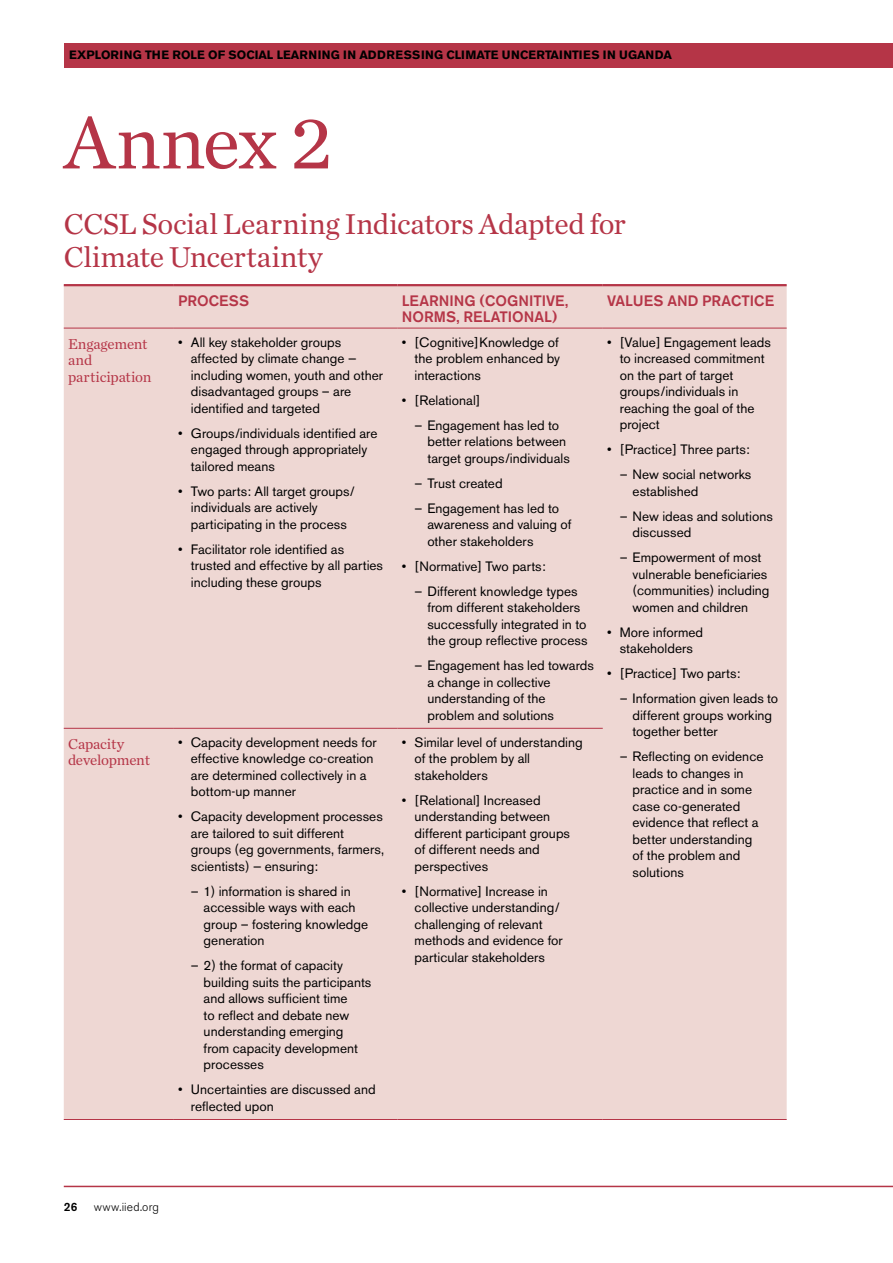
<style>
.page{position:relative;width:893px;height:1263px;background:#fff}
.page>*{position:absolute;margin:0;border:0;box-sizing:border-box;transform-origin:0 0}
.t1{font:78px "Chronicle Text G1";letter-spacing:-.02em;color:#b53547}
.t2{font:30px/33px "Chronicle Text G1";letter-spacing:-.01em;color:#b53547}
.t3{font:500 15px/16.5px "Akzidenz Grotesk BE";letter-spacing:.005em;color:#b53547}
.t4{font:15px/16.5px "Chronicle Text G1";letter-spacing:-.015em;color:#b53547}
.t5{font:13.5px/16.5px "Akzidenz Grotesk BE";letter-spacing:.005em;color:#000}
.t6{font:700 12px "Akzidenz Grotesk BE";color:#000}
.t7{font:300 12px "Akzidenz Grotesk BE";letter-spacing:.015em;color:#000}
.t8{font:500 12px "Akzidenz Grotesk BE";color:#000}
</style>
<div class="page">
<div style="left:65px;top:43px;width:828px;height:24px;background:#b53547"></div>
<hr style="left:64px;top:1186px;width:829px;height:1px;background:#b53547">
<div style="left:64px;top:286px;width:723px;height:833px;background:#eed7d3"></div>
<hr style="left:64px;top:728px;width:110px;height:1px;background:#b53547">
<hr style="left:174px;top:728px;width:224px;height:1px;background:#b53547">
<hr style="left:398px;top:728px;width:205px;height:1px;background:#b53547">
<hr style="left:174px;top:1119px;width:224px;height:1px;background:#b53547">
<hr style="left:398px;top:1119px;width:205px;height:1px;background:#b53547">
<hr style="left:603px;top:1119px;width:184px;height:1px;background:#b53547">
<hr style="left:64px;top:284px;width:110px;height:2px;background:#b53547">
<hr style="left:174px;top:284px;width:224px;height:2px;background:#b53547">
<hr style="left:398px;top:284px;width:205px;height:2px;background:#b53547">
<hr style="left:603px;top:284px;width:184px;height:2px;background:#b53547">
<hr style="left:174px;top:328px;width:224px;height:1px;background:#b53547">
<hr style="left:398px;top:328px;width:205px;height:1px;background:#b53547">
<hr style="left:603px;top:328px;width:184px;height:1px;background:#b53547">
<hr style="left:64px;top:328px;width:110px;height:1px;background:#b53547">
<hr style="left:64px;top:1119px;width:110px;height:1px;background:#b53547">
<p class="t6" style="left:69px;top:48px;width:604px">EXPLORING THE ROLE OF SOCIAL LEARNING IN ADDRESSING CLIMATE UNCERTAINTIES IN UGANDA</p>
<h1 class="t1" style="left:64px;top:83px;width:270px">Annex 2</h1>
<h2 class="t2" style="left:64px;top:206px;width:564px">CCSL Social Learning Indicators Adapted for<br>Climate Uncertainty</h2>
<p class="t3" style="left:178px;top:292px;width:62px">PROCESS</p>
<p class="t3" style="left:402px;top:292px;width:168px">LEARNING (COGNITIVE,<br>NORMS</p>
<p class="t3" style="left:607px;top:292px;width:115px">VALUES AND PRAC</p>
<p class="t3" style="left:741px;top:292px;width:34px">TICE</p>
<p class="t3" style="left:456px;top:308px;width:102px">, RELATIONAL)</p>
<p class="t4" style="left:68px;top:334px;width:85px">Engagement and participation</p>
<p class="t5" style="left:191px;top:334px;width:194px;text-indent:-13px">• All key stakeholder groups affected by climate change — including women, youth and other disadvantaged groups – are identified and targeted</p>
<p class="t5" style="left:191px;top:425px;width:188px;text-indent:-13px">• Groups/individuals identified are engaged through appropriately tailored means</p>
<p class="t5" style="left:191px;top:483px;width:165px;text-indent:-13px">• Two parts: All target groups/ individuals are actively participating in the process</p>
<p class="t5" style="left:191px;top:541px;width:194px;text-indent:-13px">• Facilitator role identified as trusted and effective by all parties including these groups</p>
<p class="t4" style="left:68px;top:735px;width:84px">Capacity development</p>
<p class="t5" style="left:191px;top:734px;width:187px;text-indent:-13px">• Capacity development needs for effective knowledge co-creation are determined collectively in a bottom-up manner</p>
<p class="t5" style="left:191px;top:808px;width:195px;text-indent:-13px">• Capacity development processes are tailored to suit different groups (eg governments, farmers, scientists) — ensuring:</p>
<p class="t5" style="left:204px;top:883px;width:166px;text-indent:-13px">– 1) information is shared in accessible ways with each group – fostering knowledge generation</p>
<p class="t5" style="left:204px;top:957px;width:169px;text-indent:-13px">– 2) the format of capacity building suits the participants and allows sufficient time<br>to reflect and debate new understanding emerging from capacity development processes</p>
<p class="t5" style="left:191px;top:1081px;width:186px;text-indent:-13px">• Uncertainties are discussed and reflected upon</p>
<p class="t5" style="left:415px;top:334px;width:147px;text-align:justify;text-indent:-13px">• [Cognitive]Knowledge of the problem enhanced by interactions</p>
<p class="t5" style="left:402px;top:392px;width:80px">• [Relational]</p>
<p class="t5" style="left:427px;top:417px;width:144px;text-indent:-13px">– Engagement has led to better relations between target groups/individuals</p>
<p class="t5" style="left:415px;top:475px;width:89px">– Trust created</p>
<p class="t5" style="left:427px;top:500px;width:146px;text-indent:-13px">– Engagement has led to awareness and valuing of other stakeholders</p>
<p class="t5" style="left:402px;top:558px;width:145px">• [N ormative] Two parts:</p>
<p class="t5" style="left:427px;top:583px;width:162px;text-indent:-13px">– Different knowledge types from different stakeholders successfully integrated in to the group reflective process</p>
<p class="t5" style="left:427px;top:657px;width:168px;text-indent:-13px">– Engagement has led towards a change in collective understanding of the problem and solutions</p>
<p class="t5" style="left:415px;top:734px;width:170px;text-indent:-13px">• Similar level of understanding of the problem by all stakeholders</p>
<p class="t5" style="left:415px;top:792px;width:157px;text-indent:-13px">• [Relational] Increased understanding between different participant groups of different needs and perspectives</p>
<p class="t5" style="left:415px;top:883px;width:150px;text-indent:-13px">• [N ormative] Increase in collective understanding/ challenging of relevant methods and evidence for particular stakeholders</p>
<p class="t5" style="left:620px;top:334px;width:153px;text-indent:-13px">• [Value] Engagement leads to increased commitment on the part of target groups/individuals in reaching the goal of the project</p>
<p class="t5" style="left:607px;top:441px;width:144px">• [Practice] Three parts:</p>
<p class="t5" style="left:633px;top:466px;width:120px;text-indent:-13px">– N ew social networks established</p>
<p class="t5" style="left:633px;top:508px;width:142px;text-indent:-13px">– New ideas and solutions discussed</p>
<p class="t5" style="left:633px;top:549px;width:138px;text-indent:-13px">– Empowerment of most vulnerable beneficiaries (communities) including women and children</p>
<p class="t5" style="left:607px;top:624px;width:98px;text-align:center">• More informed stakeholders</p>
<p class="t5" style="left:607px;top:665px;width:135px">• [Practice] Two parts:</p>
<p class="t5" style="left:632px;top:690px;width:147px;text-indent:-13px">– Information given leads to different groups working together better</p>
<p class="t5" style="left:632px;top:748px;width:132px;text-indent:-13px">– Reflecting on evidence leads to changes in practice and in some case co-generated evidence that reflect a better understanding of the problem and solutions</p>
<p class="t8" style="left:64px;top:1199px;width:15px">26</p>
<p class="t7" style="left:94px;top:1200px;width:67px">www.iied.org</p>
</div>
